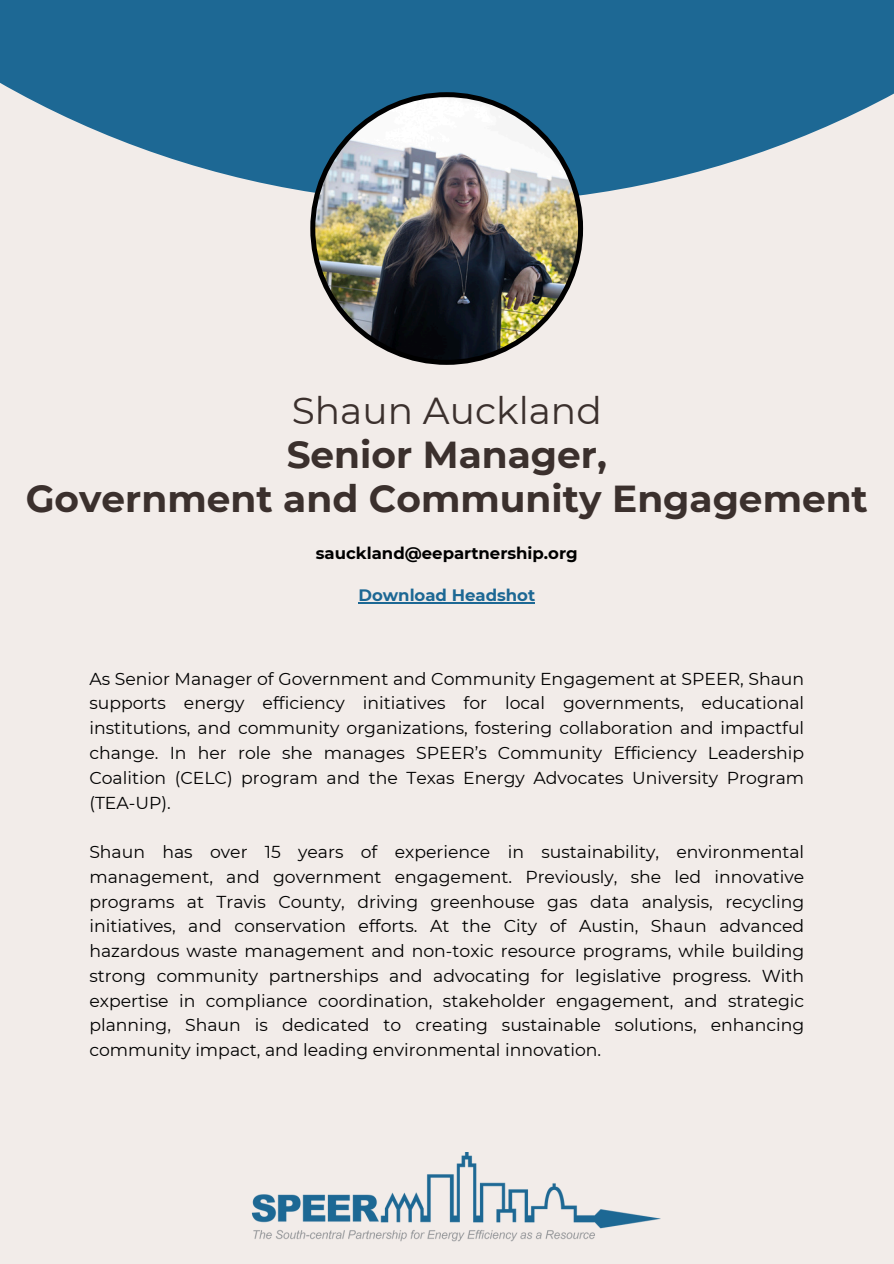
<style>
.page{position:relative;width:894px;height:1264px;background:#fff}
.page>*{position:absolute;margin:0;border:0;box-sizing:border-box;transform-origin:0 0}
.t1{font:700 37.5px/43.8px "Montserrat";color:#3b302d;text-align:center}
.t2{font:17.25px/24.8px "Montserrat";color:#000;text-align:justify}
.t3{font:700 16.5px "Montserrat";color:#000}
.t4{font:700 16.5px "Montserrat";color:#1d6894}
.s1{font-weight:400}
</style>
<div class="page">
<div style="left:0;top:0;width:893px;height:1263px;background:#f2ece9"></div>
<svg style="left:0;top:0;width:893px;height:195px;fill:#1d6894"></svg>
<img style="left:310px;top:92px;width:273px;height:273px">
<img style="left:251px;top:1152px;width:409px;height:90px">
<hr style="left:358px;top:602px;width:177px;height:1px;background:#1d6894">
<h1 class="t1" style="left:26px;top:388px;width:843px"><span class="s1">Shaun Auckland<br></span>Senior Manager,<br>Government and Community Engagement</h1>
<h2 class="t3" style="left:316px;top:543px;width:263px">sauckland@eepartnership.org</h2>
<h2 class="t4" style="left:358px;top:585px;width:178px">Download Headshot</h2>
<p class="t2" style="left:89px;top:666px;width:716px">As Senior Manager of Government and Community Engagement at SPEER, Shaun supports energy efficiency initiatives for local governments, educational institutions, and community organizations, fostering collaboration and impactful change. In her role she manages SPEER’s Community Efficiency Leadership Coalition (CELC) program and the Texas Energy Advocates University Program (TEA-UP).</p>
<p class="t2" style="left:89px;top:839px;width:716px">Shaun has over 15 years of experience in sustainability, environmental management, and government engagement. Previously, she led innovative programs at Travis County, driving greenhouse gas data analysis, recycling initiatives, and conservation efforts. At the City of Austin, Shaun advanced hazardous waste management and non-toxic resource programs, while building strong community partnerships and advocating for legislative progress. With expertise in compliance coordination, stakeholder engagement, and strategic planning, Shaun is dedicated to creating sustainable solutions, enhancing community impact, and leading environmental innovation.</p>
</div>
